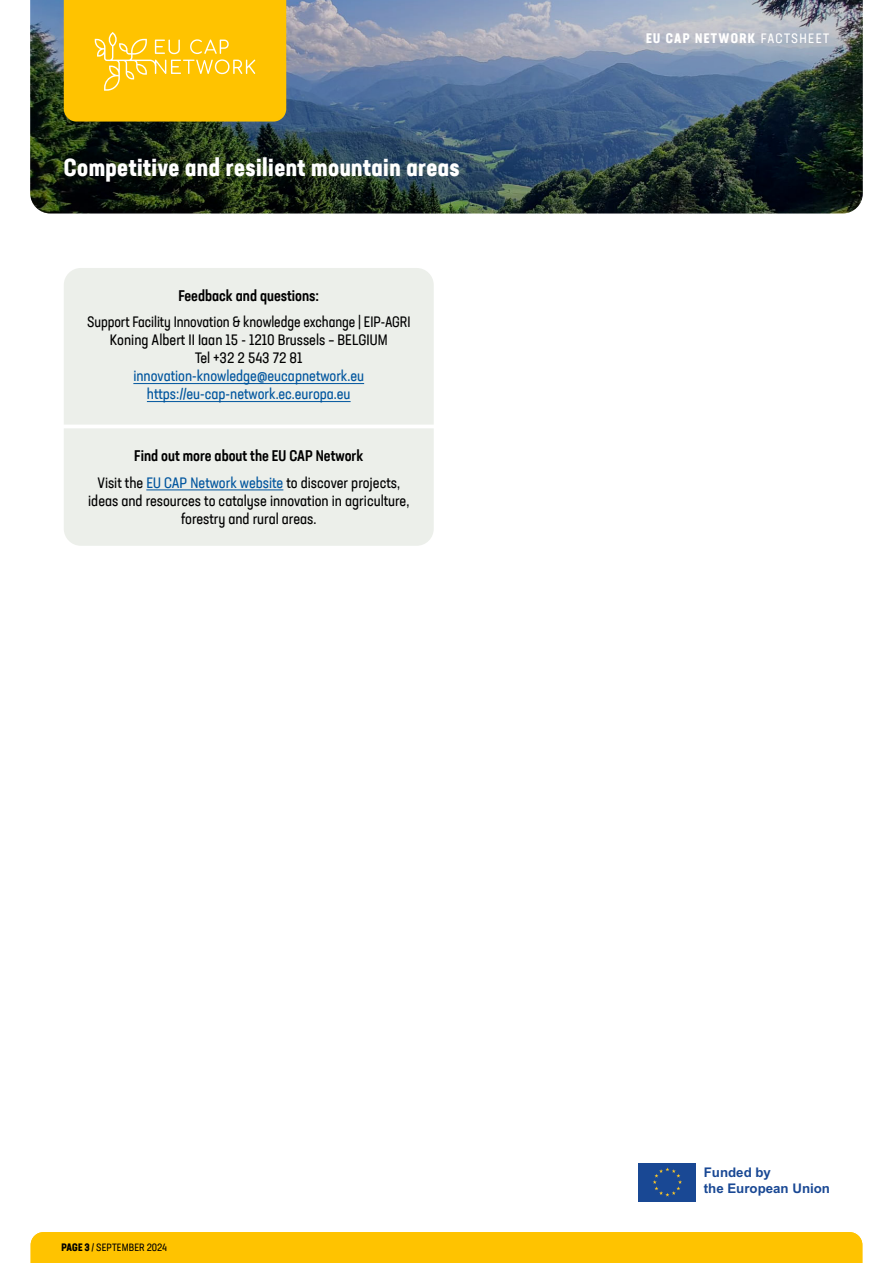
<style>
.page{position:relative;width:893px;height:1263px;background:#fff}
.page>*{position:absolute;margin:0;border:0;box-sizing:border-box;transform-origin:0 0}
.t1{font:700 condensed 24px "Neusa Next Std";letter-spacing:.02em;color:#fff}
.t2{font:condensed 15px/18px "Neusa Next Std";color:#000;text-align:center;scale:.96 1}
.t3{font:500 condensed 15px/26.5px "Neusa Next Std";color:#000;text-align:center}
.t4{font:condensed 15px/18px "Neusa Next Std";color:#000;text-align:center}
.t5{font:condensed 15px/18px "Neusa Next Std";color:#00559e;text-align:center}
.t6{font:700 condensed 13.5px "Neusa Next Std";letter-spacing:.1em;color:#fff}
.t7{font:700 13.35px/15.9px "Arial";color:#194894}
.t8{font:condensed 10.5px "Neusa Next Std";letter-spacing:.01em;color:#000}
.s1{font-weight:400}
.s2{font-weight:400;color:#00559e}
.s3{font-weight:700}
</style>
<div class="page">
<div style="left:31px;top:1232px;width:831px;height:31px;background:#ffc300"></div>
<img style="left:30px;top:0;width:833px;height:213px">
<svg style="left:64px;top:0;width:222px;height:122px;background:#fdc40a"></svg>
<div style="left:638px;top:1163px;width:58px;height:38px;background:#194894"></div>
<svg style="left:653px;top:1167px;width:29px;height:29px"></svg>
<div style="left:64px;top:268px;width:370px;height:157px;background:#ecefea"></div>
<hr style="left:133px;top:383px;width:231px;height:1px;background:#00559e">
<hr style="left:147px;top:401px;width:204px;height:1px;background:#00559e">
<div style="left:64px;top:428px;width:370px;height:118px;background:#ecefea"></div>
<hr style="left:146px;top:489px;width:137px;height:1px;background:#00559e">
<h1 class="t1" style="left:64px;top:152px;width:397px">Competitive and resilient mountain areas</h1>
<p class="t3" style="left:178px;top:282px;width:142px">Feedback and questions:</p>
<p class="t2" style="left:87px;top:313px;width:338px">Support Facility Innovation &amp; knowledge exchange | EIP-AGRI<br>Koning Albert II Iaan 15 - 1210 Brussels – BELGIUM<br>Tel +32 2 543 72 81</p>
<p class="t5" style="left:133px;top:367px;width:232px">innovation-knowledge@eucapnetwork.eu https://eu-cap-network.ec.europa.eu</p>
<p class="t3" style="left:97px;top:442px;width:304px">Find out more about the EU CAP Network<br><span class="s1">Visit the</span> <span class="s2">EU CAP Network website</span> <span class="s1">to discover projects,</span></p>
<p class="t4" style="left:88px;top:491px;width:323px">ideas and resources to catalyse innovation in agriculture, forestry and rural areas.</p>
<p class="t6" style="left:646px;top:29px;width:185px">EU CAP NETWORK <span class="s1">FACTSHEET</span></p>
<p class="t8" style="left:92px;top:1241px;width:77px">/ SEPTEMBER 2024</p>
<p class="t8" style="left:62px;top:1241px;width:104px"><span class="s3">PAGE 3</span> NOVEMBER 2023</p>
<p class="t7" style="left:704px;top:1165px;width:128px">Funded by<br>the European Union</p>
</div>
